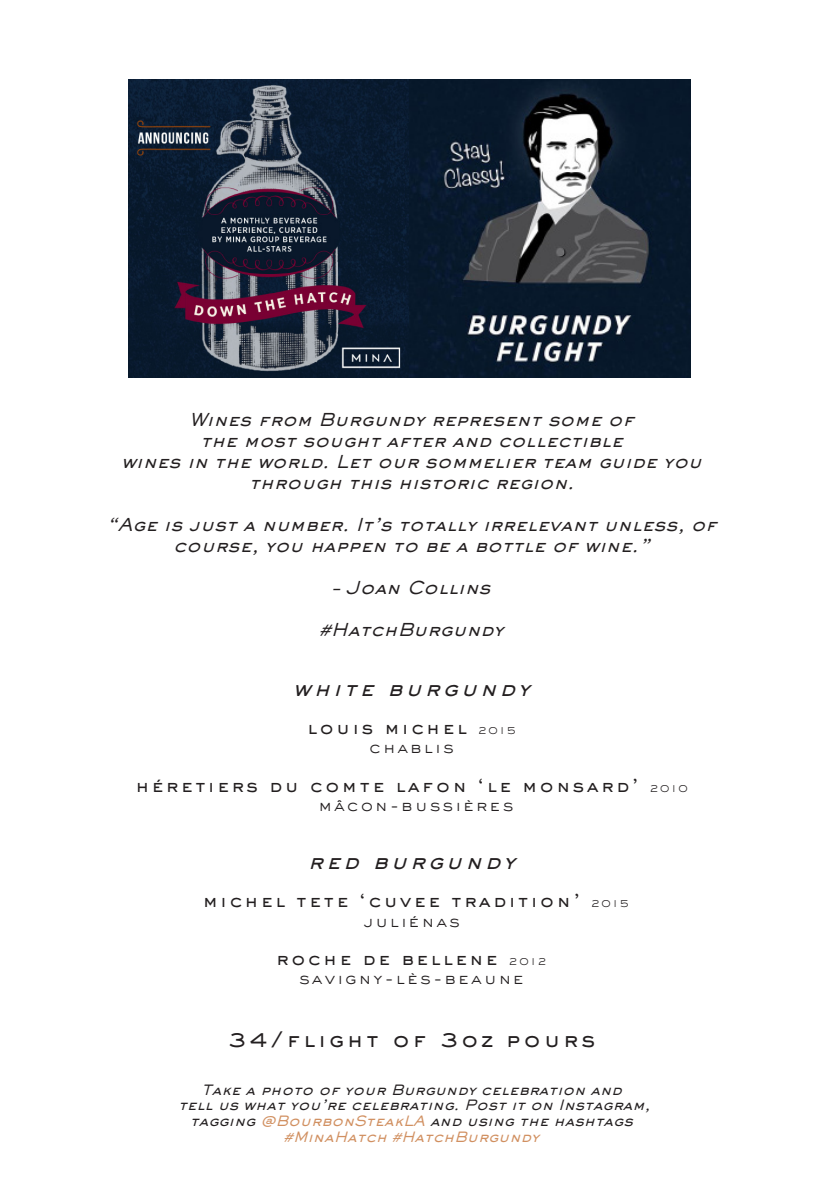
<style>
.page{position:relative;width:819px;height:1197px;background:#fff}
.page>*{position:absolute;margin:0;border:0;box-sizing:border-box;transform-origin:0 0}
.t1{font:italic 500 21px "Sackers Gothic";color:#231f20}
.t2{font:500 21px "Sackers Gothic";letter-spacing:.13em;color:#231f20}
.t3{font:italic 500 17.5px/21px "Sackers Gothic";color:#231f20;text-align:center}
.t4{font:500 17.5px "Sackers Gothic";letter-spacing:.13em;color:#231f20}
.t5{font:300 15.75px "Sackers Gothic";letter-spacing:.13em;color:#231f20}
.t6{font:italic 500 14px "Sackers Gothic";color:#231f20}
.t7{font:italic 500 14px/15.8px "Sackers Gothic";color:#d19061;text-align:center}
.s1{font-weight:300;font-size:10.5px}
.s2{color:#231f20}
</style>
<div class="page">
<img style="left:128px;top:80px;width:563px;height:298px">
<p class="t3" style="left:189px;top:409px;width:453px">Wines from Burgundyrepresentsome of</p>
<p class="t3" style="left:200px;top:430px;width:430px">the mostsoughtafter and collectible</p>
<p class="t3" style="left:121px;top:451px;width:588px">wines in the world.Letour sommelier team guide you</p>
<p class="t3" style="left:249px;top:472px;width:332px">through this historic region.</p>
<p class="t3" style="left:106px;top:514px;width:618px">“Age is justa number.It’s totallyirrelevantunless,of course,you happen to be a bottle of wine.”</p>
<p class="t3" style="left:333px;top:577px;width:166px">–Joan Collins</p>
<p class="t3" style="left:320px;top:619px;width:192px">#HatchBurgundy</p>
<p class="t1" style="left:293px;top:674px;width:246px">white burgundy</p>
<p class="t4" style="left:307px;top:716px;width:211px">louis michel <span class="s1">2015</span></p>
<p class="t5" style="left:369px;top:737px;width:86px">chablis</p>
<p class="t4" style="left:135px;top:774px;width:554px">héretiers du comte lafon ‘le monsard’ <span class="s1">2010</span></p>
<p class="t5" style="left:318px;top:795px;width:197px">mâcon-bussières</p>
<p class="t1" style="left:308px;top:847px;width:216px">red burgundy</p>
<p class="t4" style="left:203px;top:889px;width:428px">michel tete ‘cuvee tradition’ <span class="s1">2015</span></p>
<p class="t5" style="left:363px;top:910px;width:98px">juliénas</p>
<p class="t4" style="left:276px;top:947px;width:272px">roche de bellene <span class="s1">2012</span></p>
<p class="t5" style="left:299px;top:968px;width:226px">savigny-lès-beaune</p>
<p class="t2" style="left:228px;top:1026px;width:369px">34/flight of 3oz pours</p>
<p class="t6" style="left:201px;top:1080px;width:427px">Take a photo of your Burgundycelebration and</p>
<p class="t6" style="left:178px;top:1096px;width:478px">tellus whatyou’re celebrating.Postiton Instagram,</p>
<p class="t7" style="left:190px;top:1113px;width:449px"><span class="s2">tagging</span> @BourbonSteakLA <span class="s2">and using the hashtags </span>#MinaHatch #HatchBurgundy</p>
</div>
